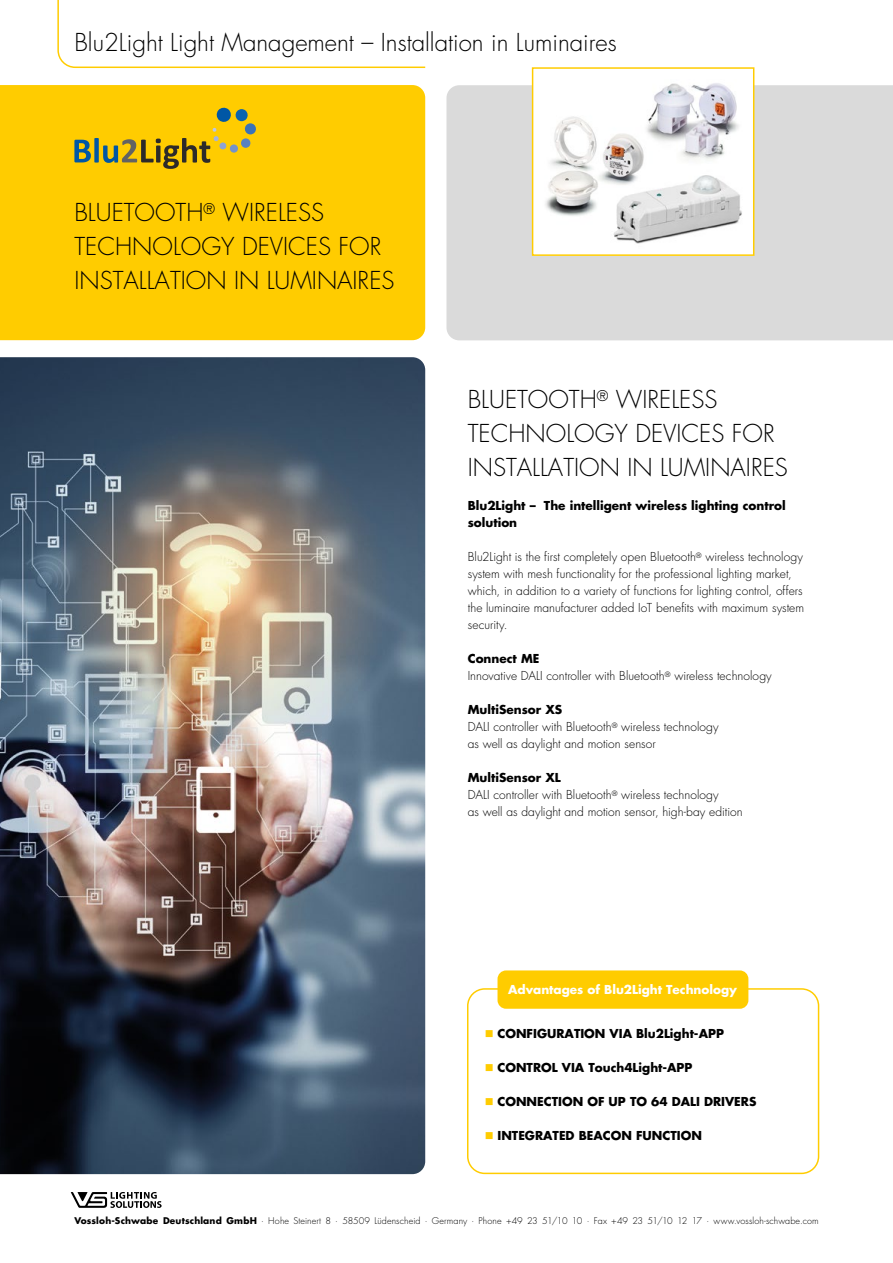
<style>
.page{position:relative;width:893px;height:1263px;background:#fff}
.page>*{position:absolute;margin:0;border:0;box-sizing:border-box;transform-origin:0 0}
.t1{font:300 24px/34px "Futura";color:#000}
.t2{font:300 12px/17px "Futura";letter-spacing:.005em;color:#000}
.t3{font:700 12px/17px "Futura";color:#000}
.t4{font:700 12px "Futura";color:#fff}
.t5{font:300 9px "Futura";letter-spacing:.01em;color:#000}
.s1{font-weight:700}
</style>
<div class="page">
<div style="left:0;top:85px;width:425px;height:255px;background:#fc0"></div>
<div style="left:446px;top:85px;width:447px;height:255px;background:#dadada"></div>
<svg style="left:71px;top:1192px;width:91px;height:16px"></svg>
<svg style="left:57px;top:0;width:369px;height:68px"></svg>
<div style="left:467px;top:988px;width:352px;height:186px;border:2px solid #fc0;border-radius:17px"></div>
<div style="left:497px;top:970px;width:251px;height:39px;background:#fc0;border-radius:9px"></div>
<img style="left:0;top:357px;width:425px;height:817px">
<svg style="left:74px;top:107px;width:182px;height:62px;background:#d6b415"></svg>
<img style="left:535px;top:83px;width:216px;height:170px">
<div style="left:532px;top:67px;width:222px;height:189px;border:2px solid #fc0"></div>
<h1 class="t1" style="left:74px;top:26px;width:544px">Blu2Light Light Management – Installation in Luminaires</h1>
<h1 class="t1" style="left:74px;top:196px;width:322px">BLUETOOTH<sup>®</sup> WIRELESS<br>TECHNOLOGY DEVICES FOR<br>INSTALLATION IN LUMINAIRES</h1>
<h1 class="t1" style="left:468px;top:383px;width:322px">BLUETOOTH<sup>®</sup> WIRELESS<br>TECHNOLOGY DEVICES FOR<br>INSTALLATION IN LUMINAIRES</h1>
<p class="t3" style="left:468px;top:497px;width:319px">Blu2Light – The intelligent wireless lighting control solution</p>
<p class="t2" style="left:468px;top:549px;width:338px">Blu2Light is the first completely open Bluetooth<sup>®</sup> wireless technology system with mesh functionality for the professional lighting market, which, in addition to a variety of functions for lighting control, offers the luminaire manufacturer added IoT benefits with maximum system security.</p>
<p class="t2" style="left:468px;top:651px;width:306px"><span class="s1">Connect ME<br></span>Innovative DALI controller with Bluetooth<sup>®</sup> wireless technology</p>
<p class="t2" style="left:468px;top:702px;width:252px"><span class="s1">MultiSensor XS<br></span>DALI controller with Bluetooth<sup>®</sup> wireless technology as well as daylight and motion sensor</p>
<p class="t2" style="left:468px;top:770px;width:276px"><span class="s1">MultiSensor XL<br></span>DALI controller with Bluetooth<sup>®</sup> wireless technology<br>as well as daylight and motion sensor, high-bay edition</p>
<p class="t4" style="left:508px;top:982px;width:230px">Advantages of Blu2Light Technology</p>
<p class="t3" style="left:497px;top:1024px;width:228px">CONFIGURATION VIA Blu2Light-APP</p>
<p class="t3" style="left:497px;top:1058px;width:196px">CONTROL VIA Touch4Light-APP</p>
<p class="t3" style="left:497px;top:1092px;width:260px">CONNECTION OF UP TO 64 DALI DRIVERS</p>
<p class="t3" style="left:497px;top:1126px;width:206px">INTEGRATED BEACON FUNCTION</p>
<p class="t5" style="left:74px;top:1216px;width:746px"><span class="s1">Vossloh-Schwabe Deutschland GmbH</span> · Hohe Steinert 8 · 58509 Lüdenscheid · Germany · Phone +49 23 51/10 10 · Fax +49 23 51/10 12 17 · www.vossloh-schwabe.com</p>
</div>
